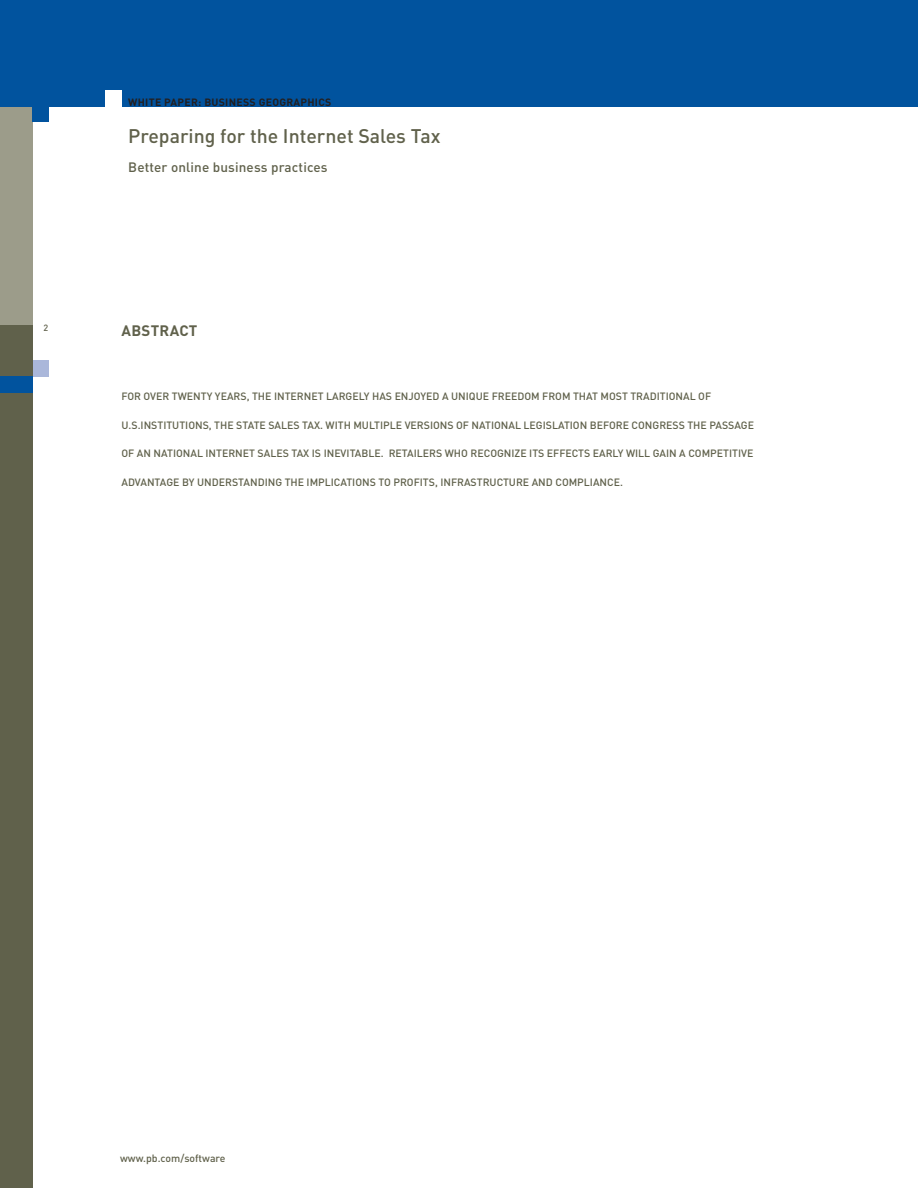
<style>
.page{position:relative;width:918px;height:1188px;background:#fff}
.page>*{position:absolute;margin:0;border:0;box-sizing:border-box;transform-origin:0 0}
._5__page_headline{font:500 19.5px "DIN";color:#60614b}
._7__abstract_header{font:700 15px "DIN";letter-spacing:.02em;color:#60614b}
._6__page_subhead_lin{font:500 13.5px "DIN";letter-spacing:.01em;color:#60614b}
._8__abstract_body_te{font:500 10.5px "DIN";color:#60614b}
.t1{font:700 10.5px "DIN";letter-spacing:.025em;color:#231f20}
.t2{font:500 9px "DIN";color:#60614b}
</style>
<div class="page">
<div style="left:30px;top:360px;width:19px;height:16px;background:#aab7da"></div>
<div style="left:0;top:0;width:32px;height:1188px;background:#60614b"></div>
<div style="left:0;top:0;width:32px;height:324px;background:#9c9c8a"></div>
<div style="left:0;top:376px;width:32px;height:16px;background:#01539e"></div>
<div style="left:32px;top:95px;width:17px;height:27px;background:#01539e"></div>
<div style="left:0;top:0;width:918px;height:106px;background:#01539e"></div>
<div style="left:105px;top:90px;width:17px;height:32px;background:#fff"></div>
<p class="t2" style="left:44px;top:322px;width:6px">2</p>
<p class="t1" style="left:128px;top:96px;width:205px">WHITE PAPER: BUSINESS GEOGRAPHICS</p>
<p class="_5__page_headline" style="left:128px;top:123px;width:314px">Preparing for the Internet Sales Tax</p>
<p class="_6__page_subhead_lin" style="left:128px;top:159px;width:201px">Better online business practices</p>
<p class="_7__abstract_header" style="left:122px;top:321px;width:77px">ABSTRACT</p>
<p class="_8__abstract_body_te" style="left:122px;top:390px;width:591px">FOR OVER TWENTY YEARS, THE INTERNET LARGELY HAS ENJOYED A UNIQUE FREEDOM FROM THAT MOST TRADITIONAL OF</p>
<p class="_8__abstract_body_te" style="left:122px;top:418px;width:634px">U.S.INSTITUTIONS, THE STATE SALES TAX. WITH MULTIPLE VERSIONS OF NATIONAL LEGISLATION BEFORE CONGRESS THE PASSAGE</p>
<p class="_8__abstract_body_te" style="left:122px;top:447px;width:633px">OF AN NATIONAL INTERNET SALES TAX IS INEVITABLE. RETAILERS WHO RECOGNIZE ITS EFFECTS EARLY WILL GAIN A COMPETITIVE</p>
<p class="_8__abstract_body_te" style="left:122px;top:475px;width:503px">ADVANTAGE BY UNDERSTANDING THE IMPLICATIONS TO PROFITS, INFRASTRUCTURE AND COMPLIANCE.</p>
<p class="_8__abstract_body_te" style="left:120px;top:1152px;width:107px">www.pb.com/software</p>
</div>
